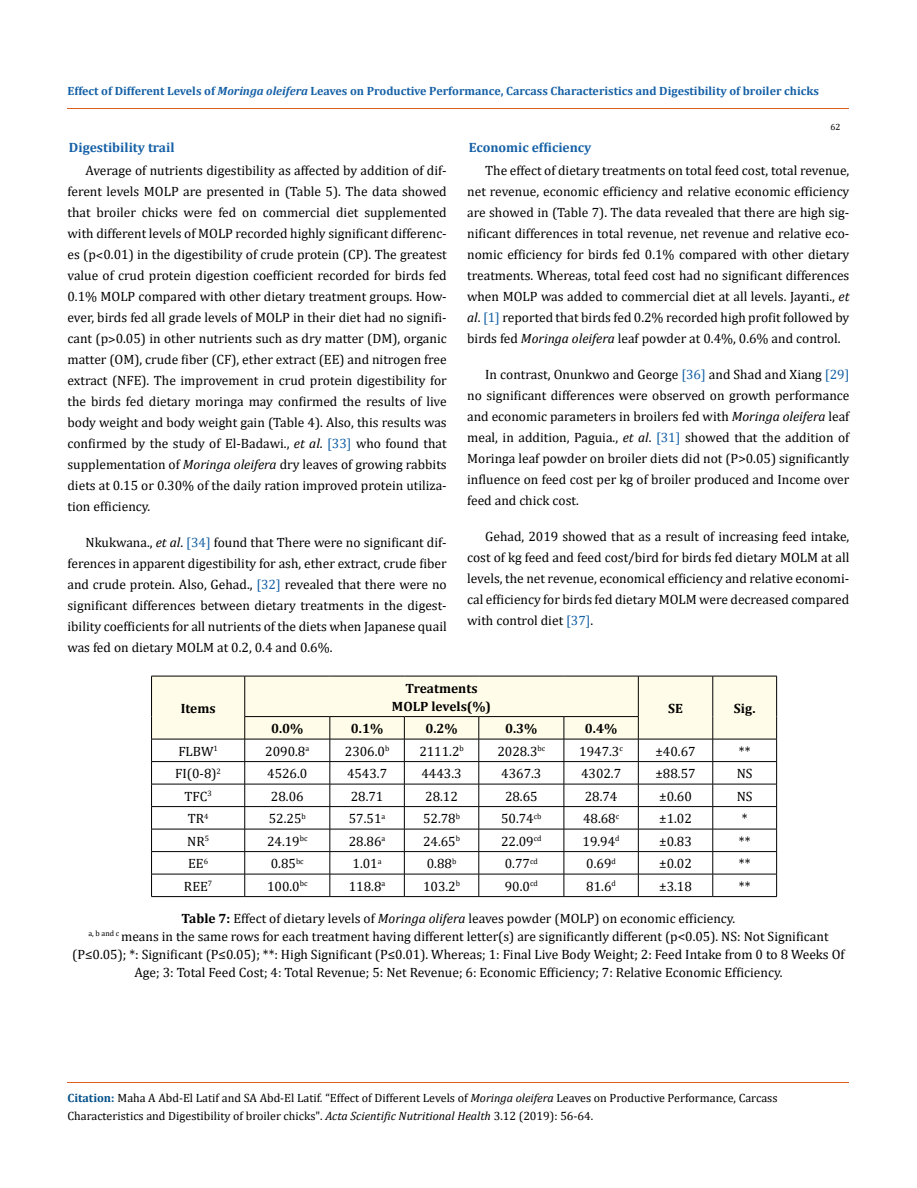
<style>
.page{position:relative;width:917px;height:1188px;background:#fff}
.page>*{position:absolute;margin:0;border:0;box-sizing:border-box;transform-origin:0 0}
.t1{font:13.5px/21px "Cambria";color:#000;text-align:justify}
.t2{font:700 13.5px/18px "Cambria";color:#000;text-align:center}
.t3{font:700 13.5px "Cambria";color:#1560a6}
.t4{font:12px/18px "Cambria";color:#000}
.t5{font:700 12px "Cambria";color:#1560a6}
.t6{font:9px "Cambria";color:#000}
.s1{font-style:italic}
.s2{color:#1560a6}
.s3{font-weight:700}
.s4{font-weight:700;color:#035089}
</style>
<div class="page">
<hr style="left:67px;top:109px;width:782px;height:1px;background:#e05d1a">
<svg style="left:151px;top:676px;width:626px;height:220px"></svg>
<hr style="left:151px;top:896px;width:94px;height:1px;background:#000">
<hr style="left:245px;top:896px;width:85px;height:1px;background:#000">
<hr style="left:330px;top:896px;width:74px;height:1px;background:#000">
<hr style="left:404px;top:896px;width:75px;height:1px;background:#000">
<hr style="left:479px;top:896px;width:85px;height:1px;background:#000">
<hr style="left:564px;top:896px;width:74px;height:1px;background:#000">
<hr style="left:638px;top:896px;width:74px;height:1px;background:#000">
<hr style="left:712px;top:896px;width:64px;height:1px;background:#000">
<hr style="left:67px;top:1082px;width:782px;height:1px;background:#e05d1a">
<p class="t5" style="left:67px;top:83px;width:753px">Effect of Different Levels of <span class="s1">Moringa oleifera</span> Leaves on Productive Performance, Carcass Characteristics and Digestibility of broiler chicks</p>
<p class="t3" style="left:69px;top:138px;width:107px">Digestibility trail</p>
<p class="t3" style="left:468px;top:138px;width:124px">Economic efficiency</p>
<p class="t6" style="left:830px;top:122px;width:11px">62</p>
<p class="t1" style="left:67px;top:160px;width:381px;text-indent:18px">Average of nutrients digestibility as affected by addition of dif&shy;ferent levels MOLP are presented in (Table 5). The data showed that broiler chicks were fed on commercial diet supplemented with different levels of MOLP recorded highly significant differenc&shy;es (p˂0.01) in the digestibility of crude protein (CP). The greatest value of crud protein digestion coefficient recorded for birds fed 0.1% MOLP compared with other dietary treatment groups. How&shy;ever, birds fed all grade levels of MOLP in their diet had no signifi&shy;cant (p˃0.05) in other nutrients such as dry matter (DM), organic matter (OM), crude fiber (CF), ether extract (EE) and nitrogen free extract (NFE). The improvement in crud protein digestibility for the birds fed dietary moringa may confirmed the results of live body weight and body weight gain (Table 4). Also, this results was confirmed by the study of El-Badawi., <span class="s1">et al</span>. <span class="s2">[33]</span> who found that supplementation of <span class="s1">Moringa oleifera</span> dry leaves of growing rabbits diets at 0.15 or 0.30% of the daily ration improved protein utiliza&shy;tion efficiency.</p>
<p class="t1" style="left:67px;top:532px;width:381px;text-indent:18px">Nkukwana., <span class="s1">et al</span>. <span class="s2">[34]</span> found that There were no significant dif&shy;ferences in apparent digestibility for ash, ether extract, crude fiber and crude protein. Also, Gehad., <span class="s2">[32]</span> revealed that there were no significant differences between dietary treatments in the digest&shy;ibility coefficients for all nutrients of the diets when Japanese quail was fed on dietary MOLM at 0.2, 0.4 and 0.6%.</p>
<p class="t1" style="left:467px;top:160px;width:384px;text-indent:18px">The effect of dietary treatments on total feed cost, total revenue, net revenue, economic efficiency and relative economic efficiency are showed in (Table 7). The data revealed that there are high sig&shy;nificant differences in total revenue, net revenue and relative eco&shy;nomic efficiency for birds fed 0.1% compared with other dietary treatments. Whereas, total feed cost had no significant differences when MOLP was added to commercial diet at all levels. Jayanti., <span class="s1">et al</span>. <span class="s2">[1]</span> reported that birds fed 0.2% recorded high profit followed by birds fed <span class="s1">Moringa oleifera</span> leaf powder at 0.4%, 0.6% and control.</p>
<p class="t1" style="left:467px;top:364px;width:384px;text-indent:18px">In contrast, Onunkwo and George <span class="s2">[36]</span> and Shad and Xiang <span class="s2">[29] </span>no significant differences were observed on growth performance and economic parameters in broilers fed with <span class="s1">Moringa oleifera</span> leaf meal, in addition, Paguia., <span class="s1">et al</span>. <span class="s2">[31]</span> showed that the addition of Moringa leaf powder on broiler diets did not (P&gt;0.05) significantly influence on feed cost per kg of broiler produced and Income over feed and chick cost.</p>
<p class="t1" style="left:467px;top:526px;width:384px;text-indent:18px">Gehad, 2019 showed that as a result of increasing feed intake, cost of kg feed and feed cost/bird for birds fed dietary MOLM at all levels, the net revenue, economical efficiency and relative economi&shy;cal efficiency for birds fed dietary MOLM were decreased compared with control diet <span class="s2">[37]</span>.</p>
<p class="t2" style="left:181px;top:699px;width:36px">Items</p>
<p class="t2" style="left:392px;top:679px;width:101px">Treatments<br>MOLP levels(%)</p>
<p class="t2" style="left:271px;top:719px;width:34px">0.0%</p>
<p class="t2" style="left:351px;top:719px;width:34px">0.1%</p>
<p class="t2" style="left:425px;top:719px;width:34px">0.2%</p>
<p class="t2" style="left:505px;top:719px;width:34px">0.3%</p>
<p class="t2" style="left:585px;top:719px;width:34px">0.4%</p>
<p class="t2" style="left:668px;top:699px;width:16px">SE</p>
<p class="t2" style="left:734px;top:699px;width:23px">Sig.</p>
<p class="t1" style="left:178px;top:740px;width:41px">FLBW<sup>1</sup></p>
<p class="t1" style="left:265px;top:740px;width:45px">2090.8<sup>a</sup></p>
<p class="t1" style="left:345px;top:740px;width:46px">2306.0<sup>b</sup></p>
<p class="t1" style="left:419px;top:740px;width:46px">2111.2<sup>b</sup></p>
<p class="t1" style="left:497px;top:740px;width:49px">2028.3<sup>bc</sup></p>
<p class="t1" style="left:579px;top:740px;width:45px">1947.3<sup>c</sup></p>
<p class="t1" style="left:655px;top:740px;width:42px">±40.67</p>
<p class="t1" style="left:739px;top:740px;width:13px">**</p>
<p class="t1" style="left:175px;top:763px;width:47px">FI(0-8)<sup>2</sup></p>
<p class="t1" style="left:267px;top:763px;width:42px">4526.0</p>
<p class="t1" style="left:347px;top:763px;width:42px">4543.7</p>
<p class="t1" style="left:421px;top:763px;width:42px">4443.3</p>
<p class="t1" style="left:501px;top:763px;width:42px">4367.3</p>
<p class="t1" style="left:581px;top:763px;width:42px">4302.7</p>
<p class="t1" style="left:655px;top:763px;width:42px">±88.57</p>
<p class="t1" style="left:736px;top:763px;width:17px">NS</p>
<p class="t1" style="left:184px;top:785px;width:29px">TFC<sup>3</sup></p>
<p class="t1" style="left:271px;top:785px;width:34px">28.06</p>
<p class="t1" style="left:351px;top:785px;width:34px">28.71</p>
<p class="t1" style="left:425px;top:785px;width:34px">28.12</p>
<p class="t1" style="left:505px;top:785px;width:34px">28.65</p>
<p class="t1" style="left:584px;top:785px;width:34px">28.74</p>
<p class="t1" style="left:659px;top:785px;width:34px">±0.60</p>
<p class="t1" style="left:736px;top:785px;width:17px">NS</p>
<p class="t1" style="left:188px;top:808px;width:22px">TR<sup>4</sup></p>
<p class="t1" style="left:269px;top:808px;width:38px">52.25<sup>b</sup></p>
<p class="t1" style="left:349px;top:808px;width:38px">57.51<sup>a</sup></p>
<p class="t1" style="left:423px;top:808px;width:38px">52.78<sup>b</sup></p>
<p class="t1" style="left:501px;top:808px;width:42px">50.74<sup>cb</sup></p>
<p class="t1" style="left:583px;top:808px;width:38px">48.68<sup>c</sup></p>
<p class="t1" style="left:659px;top:808px;width:34px">±1.02</p>
<p class="t1" style="left:741px;top:808px;width:7px">*</p>
<p class="t1" style="left:187px;top:830px;width:23px">NR<sup>5</sup></p>
<p class="t1" style="left:267px;top:830px;width:42px">24.19<sup>bc</sup></p>
<p class="t1" style="left:349px;top:830px;width:38px">28.86<sup>a</sup></p>
<p class="t1" style="left:423px;top:830px;width:38px">24.65<sup>b</sup></p>
<p class="t1" style="left:501px;top:830px;width:42px">22.09<sup>cd</sup></p>
<p class="t1" style="left:582px;top:830px;width:39px">19.94<sup>d</sup></p>
<p class="t1" style="left:659px;top:830px;width:34px">±0.83</p>
<p class="t1" style="left:739px;top:830px;width:13px">**</p>
<p class="t1" style="left:188px;top:853px;width:21px">EE<sup>6</sup></p>
<p class="t1" style="left:271px;top:853px;width:34px">0.85<sup>bc</sup></p>
<p class="t1" style="left:352px;top:853px;width:31px">1.01<sup>a</sup></p>
<p class="t1" style="left:427px;top:853px;width:31px">0.88<sup>b</sup></p>
<p class="t1" style="left:505px;top:853px;width:35px">0.77<sup>cd</sup></p>
<p class="t1" style="left:586px;top:853px;width:31px">0.69<sup>d</sup></p>
<p class="t1" style="left:659px;top:853px;width:34px">±0.02</p>
<p class="t1" style="left:739px;top:853px;width:13px">**</p>
<p class="t1" style="left:184px;top:875px;width:30px">REE<sup>7</sup></p>
<p class="t1" style="left:267px;top:875px;width:42px">100.0<sup>bc</sup></p>
<p class="t1" style="left:349px;top:875px;width:38px">118.8<sup>a</sup></p>
<p class="t1" style="left:423px;top:875px;width:38px">103.2<sup>b</sup></p>
<p class="t1" style="left:505px;top:875px;width:35px">90.0<sup>cd</sup></p>
<p class="t1" style="left:586px;top:875px;width:31px">81.6<sup>d</sup></p>
<p class="t1" style="left:659px;top:875px;width:34px">±3.18</p>
<p class="t1" style="left:739px;top:875px;width:13px">**</p>
<p class="t1" style="left:72px;top:909px;width:773px;line-height:18px;text-align:center"><span class="s3">Table 7:</span> Effect of dietary levels of <span class="s1">Moringa olifera</span> leaves powder (MOLP) on economic efficiency.<br><sup>a,</sup> <sup>b</sup> <sup>and</sup> <sup>c</sup> means in the same rows for each treatment having different letter(s) are significantly different (p&lt;0.05). NS: Not Significant (P≤0.05); *: Significant (P≤0.05); **: High Significant (P≤0.01). Whereas; 1: Final Live Body Weight; 2: Feed Intake from 0 to 8 Weeks Of Age; 3: Total Feed Cost; 4: Total Revenue; 5: Net Revenue; 6: Economic Efficiency; 7: Relative Economic Efficiency.</p>
<p class="t4" style="left:67px;top:1088px;width:711px"><span class="s4">Citation:</span> Maha A Abd-El Latif and SA Abd-El Latif<span class="s1">.</span> “Effect of Different Levels of <span class="s1">Moringa oleifera</span> Leaves on Productive Performance, Carcass<br>Characteristics and Digestibility of broiler chicks". <span class="s1">Acta Scientific Nutritional Health</span> 3.12 (2019): 56-64.</p>
</div>
